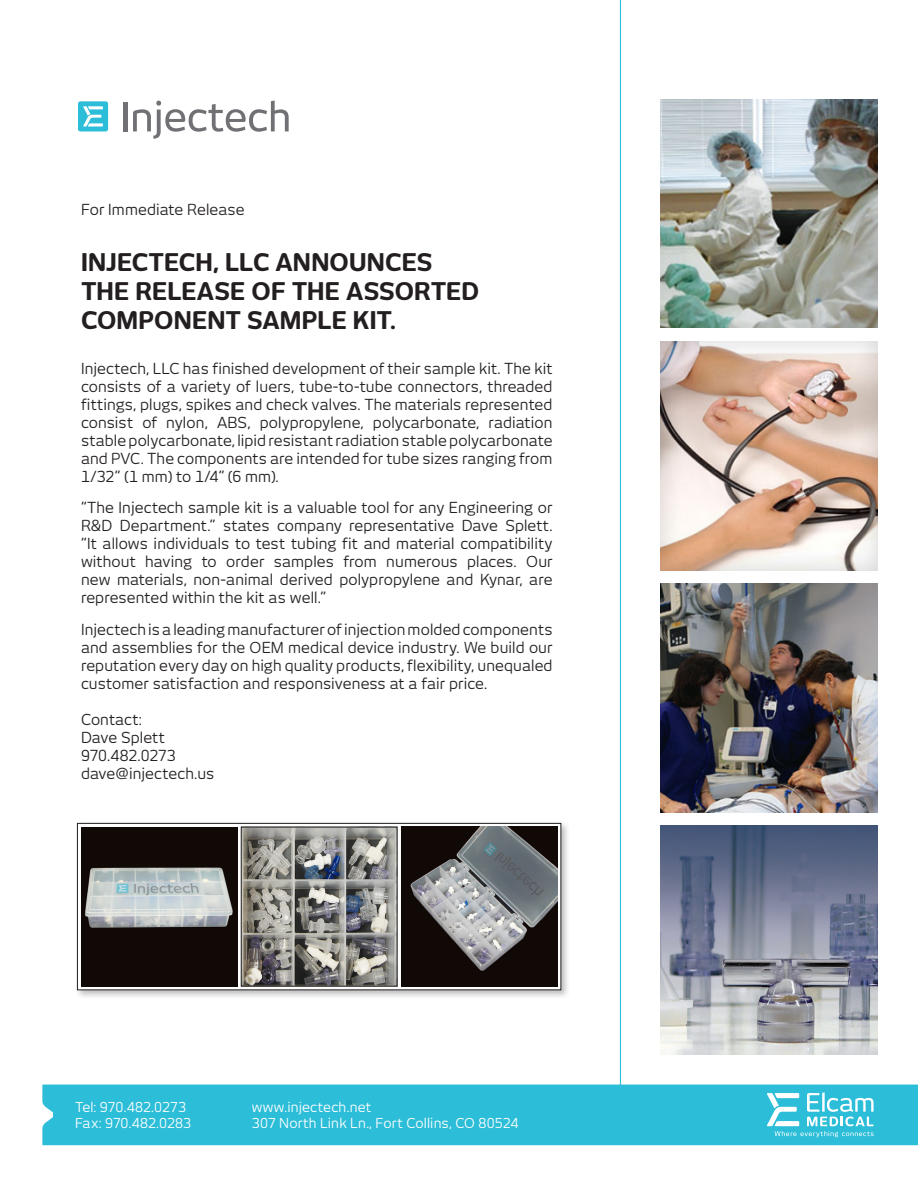
<style>
.page{position:relative;width:918px;height:1188px;background:#fff}
.page>*{position:absolute;margin:0;border:0;box-sizing:border-box;transform-origin:0 0}
.t1{font:700 24px/28.8px "New June";letter-spacing:.005em;color:#231f20}
.t2{font:15px/18px "New June";letter-spacing:.005em;color:#231f20;text-align:justify}
.t3{font:13.5px "New June";letter-spacing:.01em;color:#fff}
</style>
<div class="page">
<div style="left:42px;top:1085px;width:876px;height:60px;background:#2cbdd8"></div>
<img style="left:661px;top:99px;width:217px;height:229px">
<div style="left:658px;top:339px;width:221px;height:232px;background:#231f20;opacity:.2"></div>
<img style="left:661px;top:826px;width:217px;height:229px">
<img style="left:661px;top:584px;width:217px;height:228px">
<hr style="left:620px;top:0;width:1px;height:1112px;background:#2cbdd8">
<div style="left:78px;top:101px;width:30px;height:30px;background:#2cbdd8;border-radius:2px"></div>
<svg style="left:83px;top:106px;width:20px;height:21px"></svg>
<hr style="left:123px;top:102px;width:4px;height:29px;background:#717074">
<svg style="left:133px;top:100px;width:156px;height:39px"></svg>
<svg style="left:767px;top:1092px;width:107px;height:45px"></svg>
<div style="left:75px;top:821px;width:501px;height:184px;background:#231f20;opacity:.3"></div>
<svg style="left:77px;top:823px;width:484px;height:167px"></svg>
<div style="left:81px;top:827px;width:156px;height:159px;background:#100906"></div>
<img style="left:85px;top:867px;width:148px;height:61px">
<img style="left:401px;top:827px;width:156px;height:159px">
<img style="left:243px;top:829px;width:152px;height:155px">
<div style="left:241px;top:827px;width:156px;height:159px;border:1px solid #231f20"></div>
<p class="t2" style="left:81px;top:201px;width:165px">For Immediate Release</p>
<p class="t1" style="left:81px;top:248px;width:400px">INJECTECH, LLC ANNOUNCES<br>THE RELEASE OF THE ASSORTED<br>COMPONENT SAMPLE KIT.</p>
<p class="t2" style="left:81px;top:359px;width:473px">Injectech, LLC has finished development of their sample kit. The kit consists of a variety of luers, tube-to-tube connectors, threaded fittings, plugs, spikes and check valves. The materials represented consist of nylon, ABS, polypropylene, polycarbonate, radiation stable polycarbonate, lipid resistant radiation stable polycarbonate and PVC. The components are intended for tube sizes ranging from 1/32” (1 mm) to 1/4” (6 mm).</p>
<p class="t2" style="left:81px;top:499px;width:473px">“The Injectech sample kit is a valuable tool for any Engineering or R&amp;D Department.” states company representative Dave Splett. “It allows individuals to test tubing fit and material compatibility without having to order samples from numerous places. Our new materials, non-animal derived polypropylene and Kynar, are represented within the kit as well.”</p>
<p class="t2" style="left:81px;top:620px;width:473px">Injectech is a leading manufacturer of injection molded components and assemblies for the OEM medical device industry. We build our reputation every day on high quality products, flexibility, unequaled customer satisfaction and responsiveness at a fair price.</p>
<p class="t2" style="left:81px;top:710px;width:63px">Contact:</p>
<p class="t2" style="left:81px;top:728px;width:85px">Dave Splett</p>
<p class="t2" style="left:81px;top:746px;width:96px">970.482.0273</p>
<p class="t2" style="left:81px;top:764px;width:135px">dave@injectech.us</p>
<p class="t3" style="left:75px;top:1099px;width:112px">Tel: 970.482.0273</p>
<p class="t3" style="left:75px;top:1115px;width:118px">Fax: 970.482.0283</p>
<p class="t3" style="left:252px;top:1099px;width:121px">www.injectech.net</p>
<p class="t3" style="left:252px;top:1115px;width:268px">307 North Link Ln., Fort Collins, CO 80524</p>
</div>
